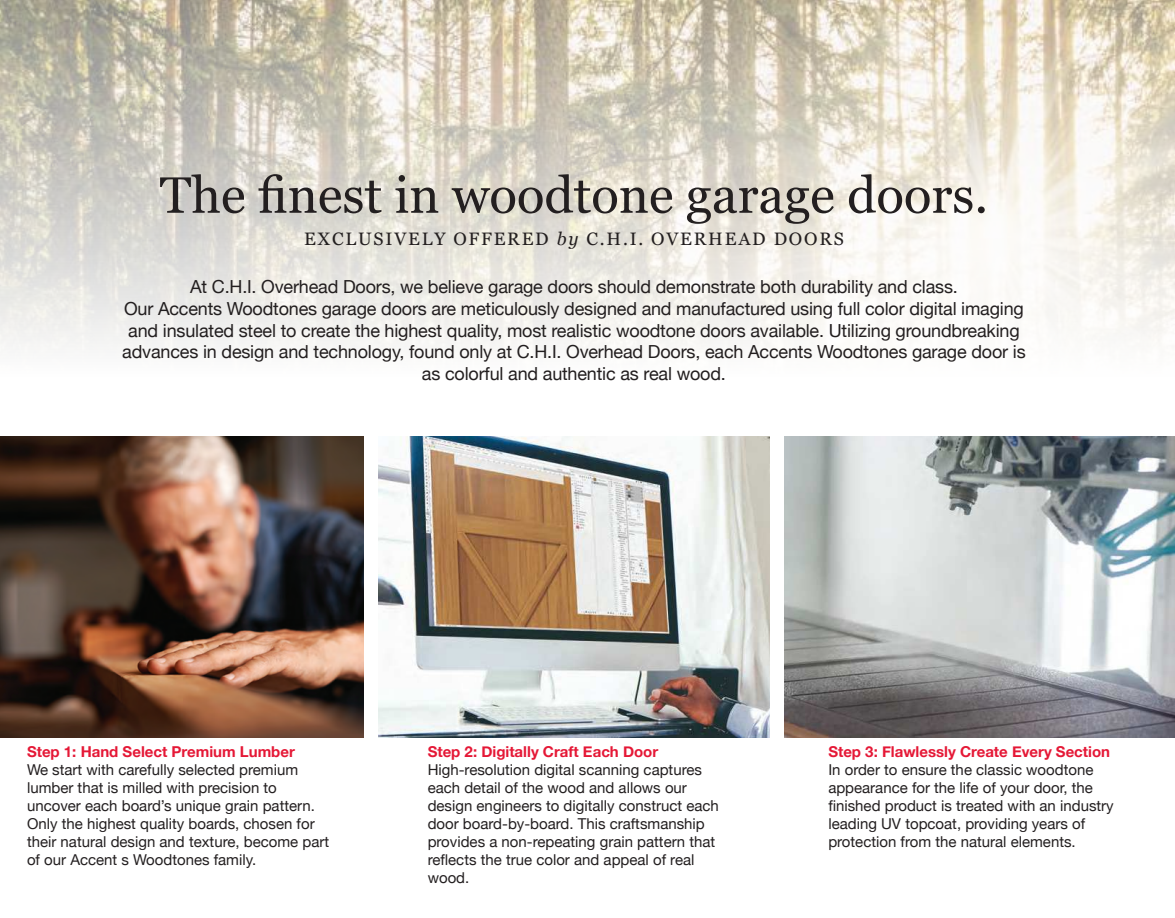
<style>
.page{position:relative;width:1175px;height:918px;background:#fff}
.page>*{position:absolute;margin:0;border:0;box-sizing:border-box;transform-origin:0 0}
.t1{font:51px "Georgia";color:#231f20}
.t2{font:18px/21.6px "Helvetica Neue";letter-spacing:-.01em;color:#231f20;text-align:center}
.t3{font:18px "Georgia";letter-spacing:.1em;color:#231f20}
.t4{font:15px/18px "Helvetica Neue";color:#231f20}
.t5{font:700 15px "Helvetica Neue";color:#e51836}
.s1{font-style:italic}
</style>
<div class="page">
<img style="left:0;top:0;width:1174px;height:738px">
<img style="left:379px;top:437px;width:390px;height:300px">
<img style="left:0;top:437px;width:363px;height:300px">
<img style="left:784px;top:437px;width:390px;height:300px">
<h1 class="t1" style="left:160px;top:166px;width:830px">The finest in woodtone garage doors.</h1>
<p class="t3" style="left:304px;top:228px;width:541px">EXCLUSIVELY OFFERED <span class="s1">by</span> C.H.I. OVERHEAD DOORS</p>
<p class="t2" style="left:122px;top:276px;width:905px">At C.H.I. Overhead Doors, we believe garage doors should demonstrate both durability and class.<br>Our Accents Woodtones garage doors are meticulously designed and manufactured using full color digital imaging and insulated steel to create the highest quality, most realistic woodtone doors available. Utilizing groundbreaking advances in design and technology, found only at C.H.I. Overhead Doors, each Accents Woodtones garage door is as colorful and authentic as real wood.</p>
<p class="t5" style="left:27px;top:742px;width:269px">Step 1: Hand Select Premium Lumber</p>
<p class="t4" style="left:27px;top:760px;width:304px">We start with carefully selected premium lumber that is milled with precision to uncover each board’s unique grain pattern.<br>Only the highest quality boards, chosen for their natural design and texture, become part of our Accent s Woodtones family.</p>
<p class="t5" style="left:428px;top:742px;width:232px">Step 2: Digitally Craft Each Door</p>
<p class="t4" style="left:428px;top:760px;width:293px">High-resolution digital scanning captures each detail of the wood and allows our design engineers to digitally construct each door board-by-board. This craftsmanship provides a non-repeating grain pattern that reflects the true color and appeal of real wood.</p>
<p class="t5" style="left:828px;top:742px;width:283px">Step 3: Flawlessly Create Every Section</p>
<p class="t4" style="left:828px;top:760px;width:287px">In order to ensure the classic woodtone appearance for the life of your door, the finished product is treated with an industry leading UV topcoat, providing years of protection from the natural elements.</p>
</div>
